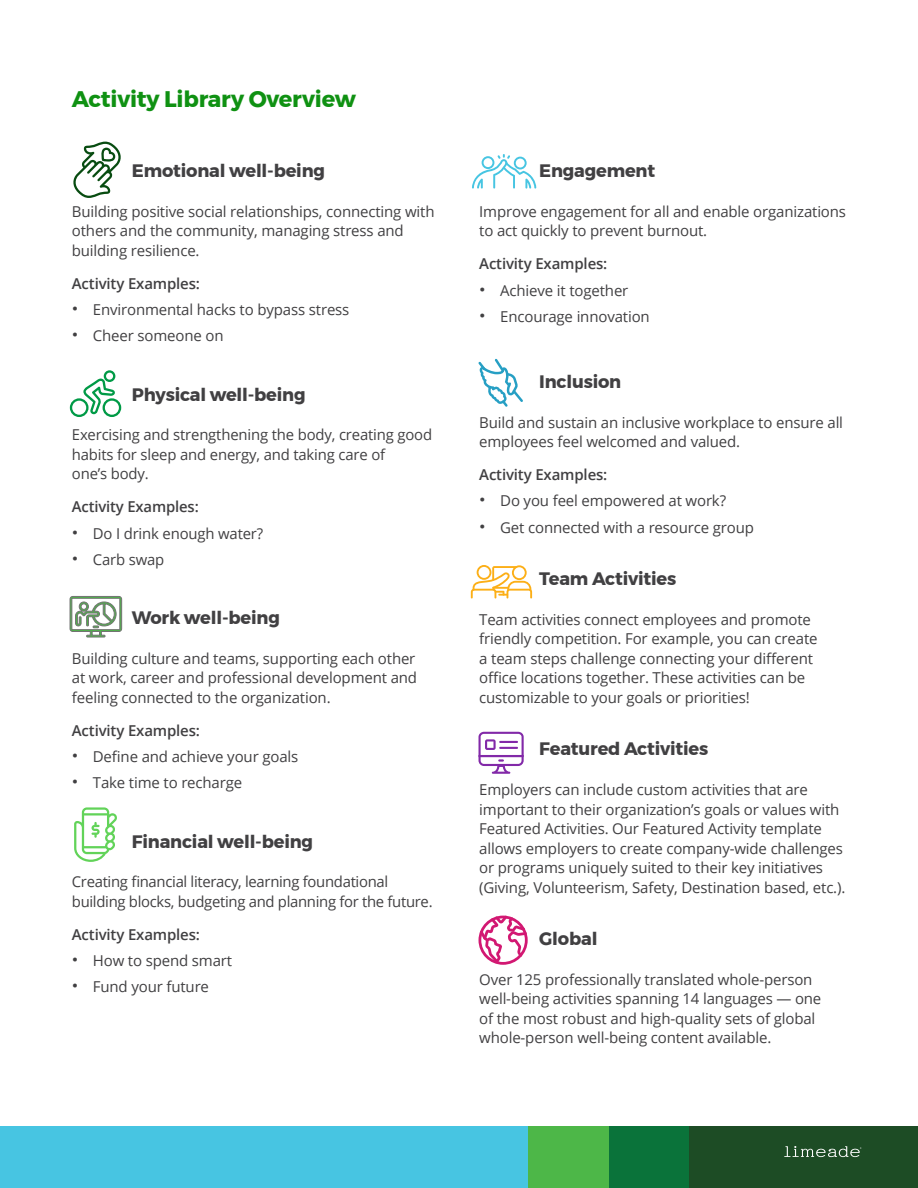
<style>
.page{position:relative;width:918px;height:1188px;background:#fff}
.page>*{position:absolute;margin:0;border:0;box-sizing:border-box;transform-origin:0 0}
.t1{font:700 22.5px "Montserrat";letter-spacing:-.01em;color:#0f9112}
.t2{font:700 18px "Montserrat";letter-spacing:-.01em;color:#414042}
.t3{font:15px/19.5px "Open Sans";letter-spacing:-.01em;color:#414042}
.t4{font:600 15px "Open Sans";letter-spacing:-.01em;color:#414042}
.s1{font-family:"Helvetica Neue";font-size:18px}
</style>
<div class="page">
<svg style="left:70px;top:370px;width:51px;height:47px"></svg>
<svg style="left:73px;top:142px;width:48px;height:56px"></svg>
<svg style="left:74px;top:807px;width:43px;height:55px"></svg>
<svg style="left:70px;top:596px;width:52px;height:41px"></svg>
<svg style="left:479px;top:916px;width:49px;height:49px"></svg>
<svg style="left:472px;top:154px;width:64px;height:35px"></svg>
<svg style="left:471px;top:565px;width:61px;height:33px"></svg>
<svg style="left:478px;top:359px;width:45px;height:48px"></svg>
<svg style="left:479px;top:732px;width:45px;height:42px"></svg>
<div style="left:0;top:1126px;width:528px;height:62px;background:#47c5e2"></div>
<div style="left:528px;top:1126px;width:81px;height:62px;background:#4db748"></div>
<div style="left:609px;top:1126px;width:81px;height:62px;background:#0a733a"></div>
<div style="left:690px;top:1126px;width:228px;height:62px;background:#1d4c25"></div>
<svg style="left:784px;top:1146px;width:77px;height:11px"></svg>
<h1 class="t1" style="left:72px;top:81px;width:285px">Activity Library Overview</h1>
<p class="t2" style="left:132px;top:156px;width:195px">Emotional well-being</p>
<p class="t3" style="left:72px;top:201px;width:364px">Building positive social relationships, connecting with others and the community, managing stress and building resilience.</p>
<p class="t4" style="left:72px;top:273px;width:130px">Activity Examples:</p>
<p class="t3" style="left:72px;top:300px;width:279px"><span class="s1">•</span> Environmental hacks to bypass stress</p>
<p class="t3" style="left:72px;top:326px;width:153px"><span class="s1">•</span> Cheer someone on</p>
<p class="t2" style="left:132px;top:380px;width:175px">Physical well-being</p>
<p class="t3" style="left:72px;top:425px;width:362px">Exercising and strengthening the body, creating good habits for sleep and energy, and taking care of<br>one’s body.</p>
<p class="t4" style="left:72px;top:497px;width:128px">Activity Examples:</p>
<p class="t3" style="left:72px;top:523px;width:193px"><span class="s1">•</span> Do I drink enough water?</p>
<p class="t3" style="left:72px;top:549px;width:94px"><span class="s1">•</span> Carb swap</p>
<p class="t2" style="left:132px;top:603px;width:150px">Work well-being</p>
<p class="t3" style="left:72px;top:648px;width:347px;text-align:justify">Building culture and teams, supporting each other at work, career and professional development and feeling connected to the organization.</p>
<p class="t4" style="left:72px;top:720px;width:130px">Activity Examples:</p>
<p class="t3" style="left:72px;top:747px;width:228px"><span class="s1">•</span> Define and achieve your goals</p>
<p class="t3" style="left:72px;top:773px;width:172px"><span class="s1">•</span> Take time to recharge</p>
<p class="t2" style="left:132px;top:827px;width:183px">Financial well-being</p>
<p class="t3" style="left:72px;top:872px;width:362px">Creating financial literacy, learning foundational building blocks, budgeting and planning for the future.</p>
<p class="t4" style="left:72px;top:924px;width:130px">Activity Examples:</p>
<p class="t3" style="left:72px;top:951px;width:162px"><span class="s1">•</span> How to spend smart</p>
<p class="t3" style="left:72px;top:977px;width:139px"><span class="s1">•</span> Fund your future</p>
<p class="t2" style="left:539px;top:156px;width:118px">Engagement</p>
<p class="t3" style="left:479px;top:201px;width:368px">Improve engagement for all and enable organizations to act quickly to prevent burnout.</p>
<p class="t4" style="left:479px;top:254px;width:130px">Activity Examples:</p>
<p class="t3" style="left:479px;top:280px;width:151px"><span class="s1">•</span> Achieve it together</p>
<p class="t3" style="left:479px;top:306px;width:172px"><span class="s1">•</span> Encourage innovation</p>
<p class="t2" style="left:539px;top:367px;width:84px">Inclusion</p>
<p class="t3" style="left:479px;top:412px;width:365px">Build and sustain an inclusive workplace to ensure all employees feel welcomed and valued.</p>
<p class="t4" style="left:479px;top:464px;width:130px">Activity Examples:</p>
<p class="t3" style="left:479px;top:491px;width:248px"><span class="s1">•</span> Do you feel empowered at work?</p>
<p class="t3" style="left:479px;top:517px;width:276px"><span class="s1">•</span> Get connected with a resource group</p>
<p class="t2" style="left:539px;top:564px;width:139px">Team Activities</p>
<p class="t3" style="left:479px;top:609px;width:340px">Team activities connect employees and promote friendly competition. For example, you can create a team steps challenge connecting your different office locations together. These activities can be customizable to your goals or priorities!</p>
<p class="t2" style="left:539px;top:735px;width:171px">Featured Activities</p>
<p class="t3" style="left:479px;top:780px;width:368px">Employers can include custom activities that are important to their organization’s goals or values with Featured Activities. Our Featured Activity template allows employers to create company-wide challenges or programs uniquely suited to their key initiatives (Giving, Volunteerism, Safety, Destination based, etc.).</p>
<p class="t2" style="left:539px;top:924px;width:60px">Global</p>
<p class="t3" style="left:479px;top:969px;width:344px">Over 125 professionally translated whole-person well-being activities spanning 14 languages — one of the most robust and high-quality sets of global whole-person well-being content available.</p>
</div>
